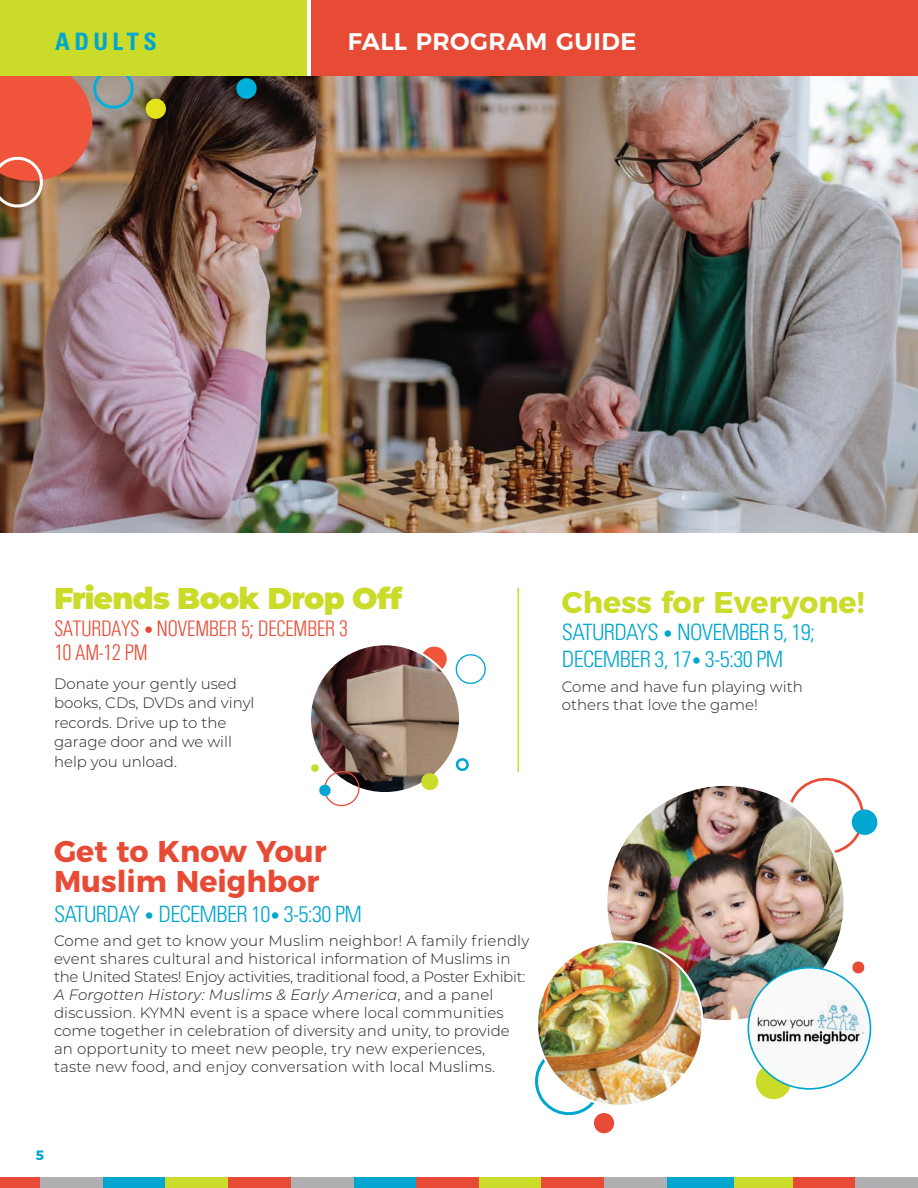
<style>
.page{position:relative;width:918px;height:1188px;background:#fff}
.page>*{position:absolute;margin:0;border:0;box-sizing:border-box;transform-origin:0 0}
.t1{font:700 30px/30px "Montserrat";color:#e74b36}
.t2{font:900 30px "Montserrat";letter-spacing:-.025em;color:#cadb2a}
.t3{font:700 30px "Montserrat";color:#cadb2a}
.t4{font:600 24px "Montserrat";letter-spacing:.02em;color:#fff}
.t5{font:700 condensed 24px "Univers";letter-spacing:.185em;color:#00a6cf}
.t6{font:300 condensed 22.5px/27px "Univers";letter-spacing:-.03em;color:#00a6cf}
.t7{font:300 condensed 22.5px/24px "Univers";letter-spacing:-.03em;color:#e74b36}
.t8{font:300 15px/18px "Montserrat";color:#231f20}
.t9{font:700 13.5px "Montserrat";color:#00a6cf}
.s1{font-size:18px}
.s2{font-style:italic}
</style>
<div class="page">
<div style="left:0;top:1177px;width:40px;height:11px;background:#e74b36"></div>
<div style="left:103px;top:1177px;width:63px;height:11px;background:#00a6cf"></div>
<div style="left:166px;top:1177px;width:62px;height:11px;background:#cadb2a"></div>
<div style="left:228px;top:1177px;width:63px;height:11px;background:#e74b36"></div>
<div style="left:354px;top:1177px;width:62px;height:11px;background:#00a6cf"></div>
<div style="left:416px;top:1177px;width:63px;height:11px;background:#e74b36"></div>
<div style="left:479px;top:1177px;width:62px;height:11px;background:#cadb2a"></div>
<div style="left:541px;top:1177px;width:63px;height:11px;background:#e74b36"></div>
<div style="left:667px;top:1177px;width:68px;height:11px;background:#00a6cf"></div>
<div style="left:735px;top:1177px;width:62px;height:11px;background:#cadb2a"></div>
<div style="left:40px;top:1177px;width:63px;height:11px;background:#afaeb0"></div>
<div style="left:291px;top:1177px;width:63px;height:11px;background:#afaeb0"></div>
<div style="left:604px;top:1177px;width:63px;height:11px;background:#afaeb0"></div>
<div style="left:793px;top:1177px;width:62px;height:11px;background:#e74b36"></div>
<div style="left:855px;top:1177px;width:63px;height:11px;background:#afaeb0"></div>
<div style="left:0;top:0;width:315px;height:76px;background:#cadb2a"></div>
<div style="left:309px;top:0;width:609px;height:76px;background:#e74b36"></div>
<hr style="left:307px;top:0;width:3px;height:81px;background:#fff">
<svg style="left:755px;top:1061px;width:37px;height:39px"></svg>
<img style="left:0;top:76px;width:918px;height:456px">
<svg style="left:805px;top:777px;width:73px;height:72px"></svg>
<img style="left:608px;top:784px;width:237px;height:238px">
<svg style="left:235px;top:77px;width:23px;height:23px"></svg>
<svg style="left:145px;top:98px;width:22px;height:22px"></svg>
<svg style="left:0;top:76px;width:137px;height:136px;background:#bc6a54"></svg>
<hr style="left:517px;top:588px;width:2px;height:184px;background:#cadb2a">
<svg style="left:535px;top:1070px;width:80px;height:64px"></svg>
<img style="left:537px;top:943px;width:166px;height:163px">
<svg style="left:460px;top:654px;width:26px;height:30px"></svg>
<img style="left:312px;top:646px;width:148px;height:145px">
<svg style="left:311px;top:764px;width:50px;height:43px"></svg>
<svg style="left:420px;top:772px;width:20px;height:19px"></svg>
<div style="left:456px;top:758px;width:13px;height:13px;border:3px solid #00a6cf;border-radius:5px"></div>
<div style="left:748px;top:968px;width:122px;height:121px;background:#f9fafa;border-radius:50%"></div>
<img style="left:748px;top:1000px;width:121px;height:50px">
<div style="left:748px;top:967px;width:123px;height:123px;border:2px solid #00a6cf;border-radius:50%"></div>
<svg style="left:852px;top:961px;width:13px;height:13px"></svg>
<h2 class="t5" style="left:55px;top:26px;width:103px">ADULTS</h2>
<h2 class="t4" style="left:348px;top:21px;width:290px">FALL PROGRAM GUIDE</h2>
<h1 class="t2" style="left:54px;top:576px;width:350px">Friends Book Drop Off</h1>
<h3 class="t7" style="left:54px;top:617px;width:296px">SATURDAYS <span class="s1">•</span>NOVEMBER 5; DECEMBER 3<br>10 AM-12 PM</h3>
<p class="t8" style="left:54px;top:673px;width:202px;line-height:19.5px">Donate your gently used books, CDs, DVDs and vinyl records. Drive up to the garage door and we will help you unload.</p>
<h1 class="t1" style="left:54px;top:834px;width:274px">Get to Know Your<br>Muslim Neighbor</h1>
<h3 class="t6" style="left:54px;top:900px;width:309px">SATURDAY <span class="s1">•</span> DECEMBER 10<span class="s1">•</span> 3-5:30 PM</h3>
<p class="t8" style="left:54px;top:931px;width:477px">Come and get to know your Muslim neighbor! A family friendly event shares cultural and historical information of Muslims in the United States! Enjoy activities, traditional food, a Poster Exhibit:<br><span class="s2">A Forgotten History: Muslims &amp; Early America</span>, and a panel discussion. KYMN event is a space where local communities come together in celebration of diversity and unity, to provide an opportunity to meet new people, try new experiences,<br>taste new food, and enjoy conversation with local Muslims.</p>
<p class="t9" style="left:36px;top:1144px;width:10px">5</p>
<h1 class="t3" style="left:562px;top:578px;width:304px">Chess for Everyone!</h1>
<h3 class="t6" style="left:562px;top:618px;width:255px">SATURDAYS <span class="s1">•</span> NOVEMBER 5, 19;<br>DECEMBER 3, 17<span class="s1">•</span> 3-5:30 PM</h3>
<p class="t8" style="left:562px;top:677px;width:242px">Come and have fun playing with others that love the game!</p>
</div>
